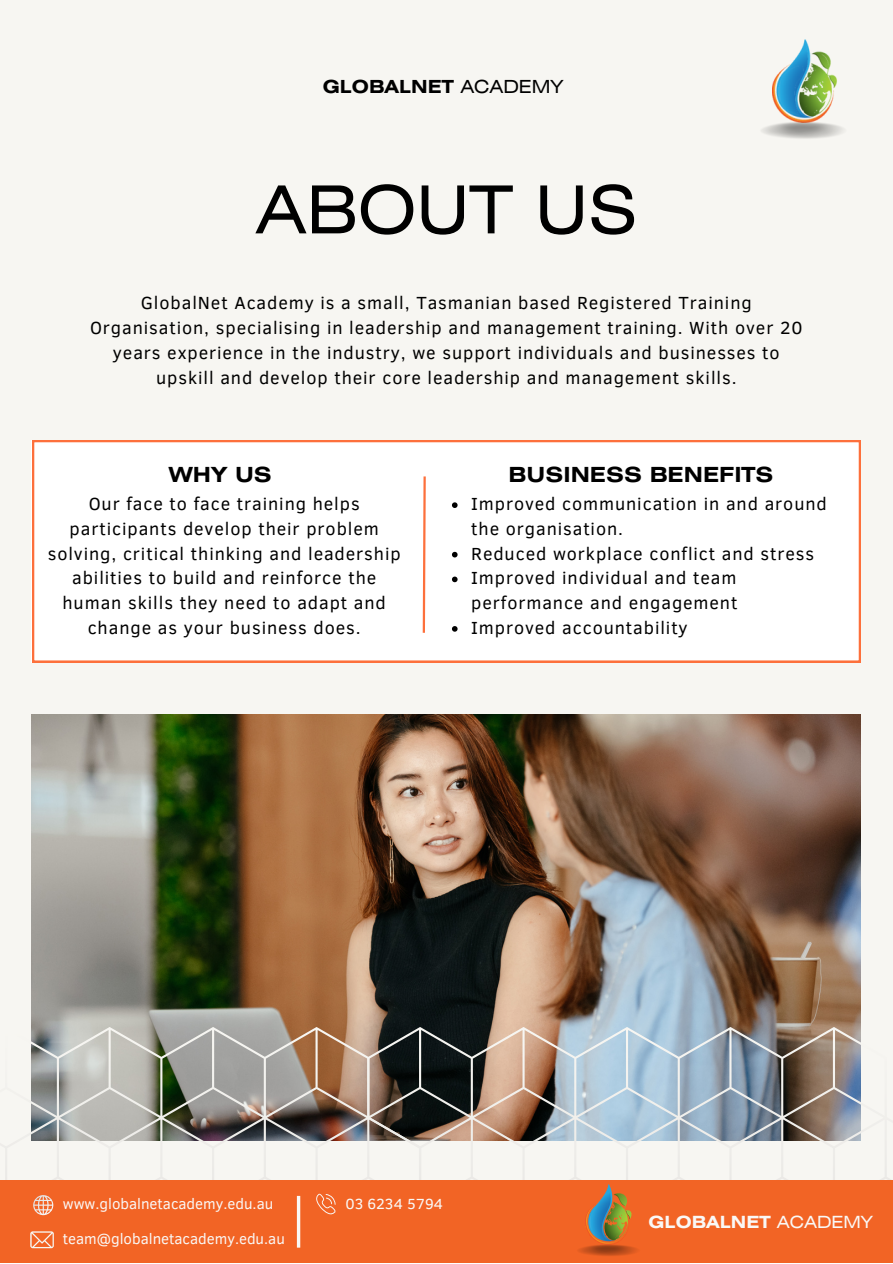
<style>
.page{position:relative;width:893px;height:1264px;background:#fff}
.page>*{position:absolute;margin:0;border:0;box-sizing:border-box;transform-origin:0 0}
.t1{font:66px "Helios Ext";color:#000}
.t2{font:700 20.85px "Helios Ext";color:#000}
.t3{font:18px/24.8px "Clear Sans";letter-spacing:.05em;color:#000;text-align:center}
.t4{font:700 18px "Helios Ext";color:#000}
.t5{font:700 16.8px "Helios Ext";color:#faf8f6}
.t6{font:15px "Clear Sans";color:#faf8f6}
.s1{font-weight:400}
</style>
<div class="page">
<div style="left:0;top:0;width:892px;height:1262px;background:#f7f6f2"></div>
<img style="left:772px;top:39px;width:65px;height:83px">
<img style="left:761px;top:122px;width:83px;height:17px">
<img style="left:32px;top:714px;width:828px;height:312px">
<div style="left:32px;top:440px;width:828px;height:222px;background:#fff"></div>
<svg style="left:452px;top:502px;width:5px;height:6px"></svg>
<svg style="left:452px;top:552px;width:5px;height:5px"></svg>
<svg style="left:452px;top:576px;width:5px;height:6px"></svg>
<svg style="left:452px;top:626px;width:5px;height:5px"></svg>
<svg style="left:421px;top:474px;width:6px;height:161px"></svg>
<img style="left:5px;top:1026px;width:362px;height:153px">
<img style="left:367px;top:1026px;width:522px;height:153px">
<div style="left:0;top:1179px;width:892px;height:83px;background:#f26425"></div>
<img style="left:585px;top:1184px;width:47px;height:60px">
<svg style="left:316px;top:1193px;width:20px;height:21px"></svg>
<svg style="left:33px;top:1195px;width:20px;height:20px"></svg>
<hr style="left:297px;top:1195px;width:3px;height:52px;background:#faf8f6">
<svg style="left:30px;top:1231px;width:24px;height:17px"></svg>
<p class="t4" style="left:323px;top:80px;width:242px">GLOBALNET <span class="s1">ACADEMY</span></p>
<p class="t1" style="left:255px;top:185px;width:383px">ABOUT US</p>
<p class="t3" style="left:90px;top:290px;width:714px">GlobalNet Academy is a small, Tasmanian based Registered Training Organisation, specialising in leadership and management training. With over 20 years experience in the industry, we support individuals and businesses to upskill and develop their core leadership and management skills.</p>
<p class="t2" style="left:169px;top:467px;width:104px">WHY US</p>
<p class="t2" style="left:508px;top:467px;width:266px">BUSINESS BENEFITS</p>
<p class="t3" style="left:48px;top:490px;width:354px">Our face to face training helps participants develop their problem solving, critical thinking and leadership abilities to build and reinforce the human skills they need to adapt and change as your business does.</p>
<p class="t3" style="left:471px;top:490px;width:357px;text-align:left">Improved communication in and around the organisation.</p>
<p class="t3" style="left:471px;top:540px;width:344px">Reduced workplace conflict and stress</p>
<p class="t3" style="left:471px;top:565px;width:267px;text-align:left">Improved individual and team performance and engagement</p>
<p class="t3" style="left:471px;top:614px;width:218px">Improved accountability</p>
<p class="t6" style="left:63px;top:1192px;width:212px">www.globalnetacademy.edu.au</p>
<p class="t6" style="left:345px;top:1192px;width:99px">03 6234 5794</p>
<p class="t6" style="left:63px;top:1227px;width:223px">team@globalnetacademy.edu.au</p>
<p class="t5" style="left:648px;top:1215px;width:226px">GLOBALNET <span class="s1">ACADEMY</span></p>
</div>
